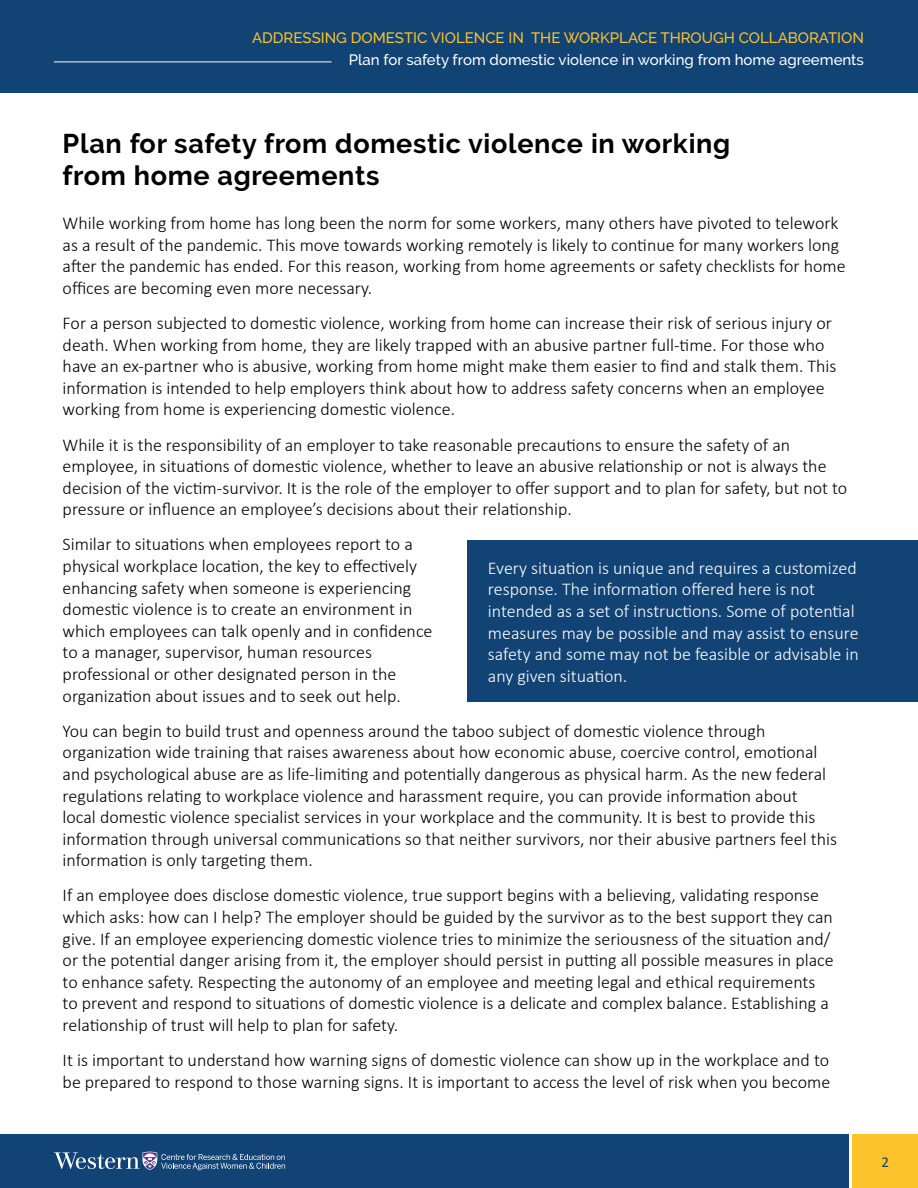
<style>
.page{position:relative;width:918px;height:1188px;background:#fff}
.page>*{position:absolute;margin:0;border:0;box-sizing:border-box;transform-origin:0 0}
.Header_1{font:700 27px/32.4px "Raleway";letter-spacing:.025em;color:#000}
.Paragraph_02{font:300 18px/21.6px "Calibri";color:#000}
.Paragraph_02-2{font:300 18px/21.6px "Calibri";color:#fff}
.t1{font:500 15px "Raleway";color:#fcc32a}
.t2{font:500 15px "Raleway";color:#fff}
.t3{font:15px "Calibri";color:#124375}
</style>
<div class="page">
<div style="left:468px;top:540px;width:450px;height:162px;background:#124375"></div>
<div style="left:0;top:0;width:918px;height:93px;background:#124375"></div>
<hr style="left:54px;top:62px;width:278px;height:1px;background:#fff">
<div style="left:0;top:1134px;width:848px;height:54px;background:#124375"></div>
<div style="left:853px;top:1134px;width:65px;height:54px;background:#fcc32a"></div>
<svg style="left:54px;top:1152px;width:231px;height:18px"></svg>
<p class="t1" style="left:252px;top:29px;width:613px">ADDRESSING DOMESTIC VIOLENCE IN THE WORKPLACE THROUGH COLLABORATION</p>
<p class="t2" style="left:349px;top:51px;width:517px">Plan for safety from domestic violence in working from home agreements</p>
<h1 class="Header_1" style="left:63px;top:127px;width:669px">Plan for safety from domestic violence in working from home agreements</h1>
<p class="Paragraph_02" style="left:63px;top:212px;width:785px">While working from home has long been the norm for some workers, many others have pivoted to telework as a result of the pandemic. This move towards working remotely is likely to continue for many workers long after the pandemic has ended. For this reason, working from home agreements or safety checklists for home offices are becoming even more necessary.</p>
<p class="Paragraph_02" style="left:63px;top:312px;width:775px">For a person subjected to domestic violence, working from home can increase their risk of serious injury or death. When working from home, they are likely trapped with an abusive partner full-time. For those who have an ex-partner who is abusive, working from home might make them easier to find and stalk them. This information is intended to help employers think about how to address safety concerns when an employee working from home is experiencing domestic violence.</p>
<p class="Paragraph_02" style="left:63px;top:434px;width:786px">While it is the responsibility of an employer to take reasonable precautions to ensure the safety of an employee, in situations of domestic violence, whether to leave an abusive relationship or not is always the decision of the victim-survivor. It is the role of the employer to offer support and to plan for safety, but not to pressure or influence an employee’s decisions about their relationship.</p>
<p class="Paragraph_02" style="left:63px;top:534px;width:371px">Similar to situations when employees report to a physical workplace location, the key to effectively enhancing safety when someone is experiencing domestic violence is to create an environment in which employees can talk openly and in confidence to a manager, supervisor, human resources professional or other designated person in the organization about issues and to seek out help.</p>
<p class="Paragraph_02" style="left:63px;top:720px;width:776px">You can begin to build trust and openness around the taboo subject of domestic violence through organization wide training that raises awareness about how economic abuse, coercive control, emotional and psychological abuse are as life-limiting and potentially dangerous as physical harm. As the new federal regulations relating to workplace violence and harassment require, you can provide information about<br>local domestic violence specialist services in your workplace and the community. It is best to provide this information through universal communications so that neither survivors, nor their abusive partners feel this information is only targeting them.</p>
<p class="Paragraph_02" style="left:63px;top:885px;width:773px">If an employee does disclose domestic violence, true support begins with a believing, validating response which asks: how can I help? The employer should be guided by the survivor as to the best support they can give. If an employee experiencing domestic violence tries to minimize the seriousness of the situation and/ or the potential danger arising from it, the employer should persist in putting all possible measures in place to enhance safety. Respecting the autonomy of an employee and meeting legal and ethical requirements to prevent and respond to situations of domestic violence is a delicate and complex balance. Establishing a relationship of trust will help to plan for safety.</p>
<p class="Paragraph_02" style="left:63px;top:1049px;width:769px">It is important to understand how warning signs of domestic violence can show up in the workplace and to be prepared to respond to those warning signs. It is important to access the level of risk when you become</p>
<p class="Paragraph_02-2" style="left:488px;top:557px;width:373px">Every situation is unique and requires a customized response. The information offered here is not intended as a set of instructions. Some of potential measures may be possible and may assist to ensure safety and some may not be feasible or advisable in any given situation.</p>
<p class="t3" style="left:881px;top:1152px;width:9px">2</p>
</div>
